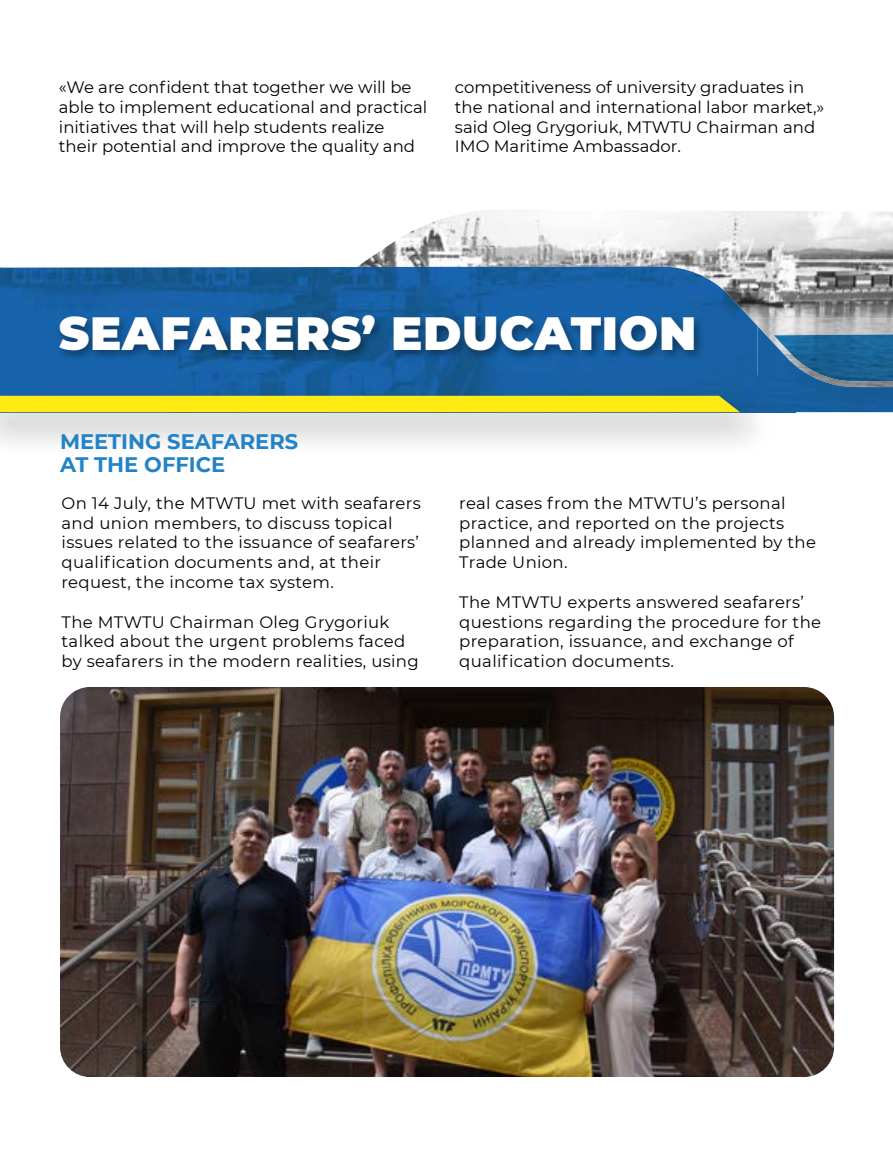
<style>
.page{position:relative;width:893px;height:1170px;background:#fff}
.page>*{position:absolute;margin:0;border:0;box-sizing:border-box;transform-origin:0 0}
.t1{font:900 46.5px "Montserrat";letter-spacing:.015em;color:#fff}
.t2{font:700 21px/22.5px "Montserrat";color:#2383c6}
.t3{font:16.5px/19.8px "Montserrat";letter-spacing:.015em;color:#000}
</style>
<div class="page">
<img style="left:358px;top:210px;width:222px;height:56px">
<img style="left:580px;top:211px;width:269px;height:107px">
<img style="left:849px;top:212px;width:43px;height:106px">
<img style="left:757px;top:318px;width:135px;height:95px">
<img style="left:0;top:266px;width:757px;height:146px">
<img style="left:757px;top:326px;width:135px;height:86px">
<img style="left:0;top:412px;width:757px;height:1px">
<img style="left:757px;top:412px;width:38px;height:1px">
<img style="left:757px;top:376px;width:38px;height:36px">
<div style="left:0;top:396px;width:740px;height:16px;background:#feeb15"></div>
<div style="left:54px;top:312px;width:651px;height:51px;background:#000;opacity:.4"></div>
<img style="left:60px;top:687px;width:774px;height:390px">
<p class="t3" style="left:59px;top:77px;width:370px">«We are confident that together we will be able to implement educational and practical initiatives that will help students realize their potential and improve the quality and</p>
<p class="t3" style="left:455px;top:77px;width:371px">competitiveness of university graduates in the national and international labor market,» said Oleg Grygoriuk, MTWTU Chairman and IMO Maritime Ambassador.</p>
<h1 class="t1" style="left:59px;top:299px;width:639px">SEAFARERS’ EDUCATION</h1>
<p class="t2" style="left:60px;top:430px;width:240px">MEETING SEAFARERS<br>AT THE OFFICE</p>
<p class="t3" style="left:62px;top:492px;width:360px">On 14 July, the MTWTU met with seafarers and union members, to discuss topical issues related to the issuance of seafarers’ qualification documents and, at their request, the income tax system.</p>
<p class="t3" style="left:62px;top:611px;width:359px">The MTWTU Chairman Oleg Grygoriuk talked about the urgent problems faced by seafarers in the modern realities, using</p>
<p class="t3" style="left:459px;top:492px;width:358px">real cases from the MTWTU’s personal practice, and reported on the projects planned and already implemented by the<br>Trade Union.</p>
<p class="t3" style="left:459px;top:591px;width:363px">The MTWTU experts answered seafarers’ questions regarding the procedure for the preparation, issuance, and exchange of qualification documents.</p>
</div>
